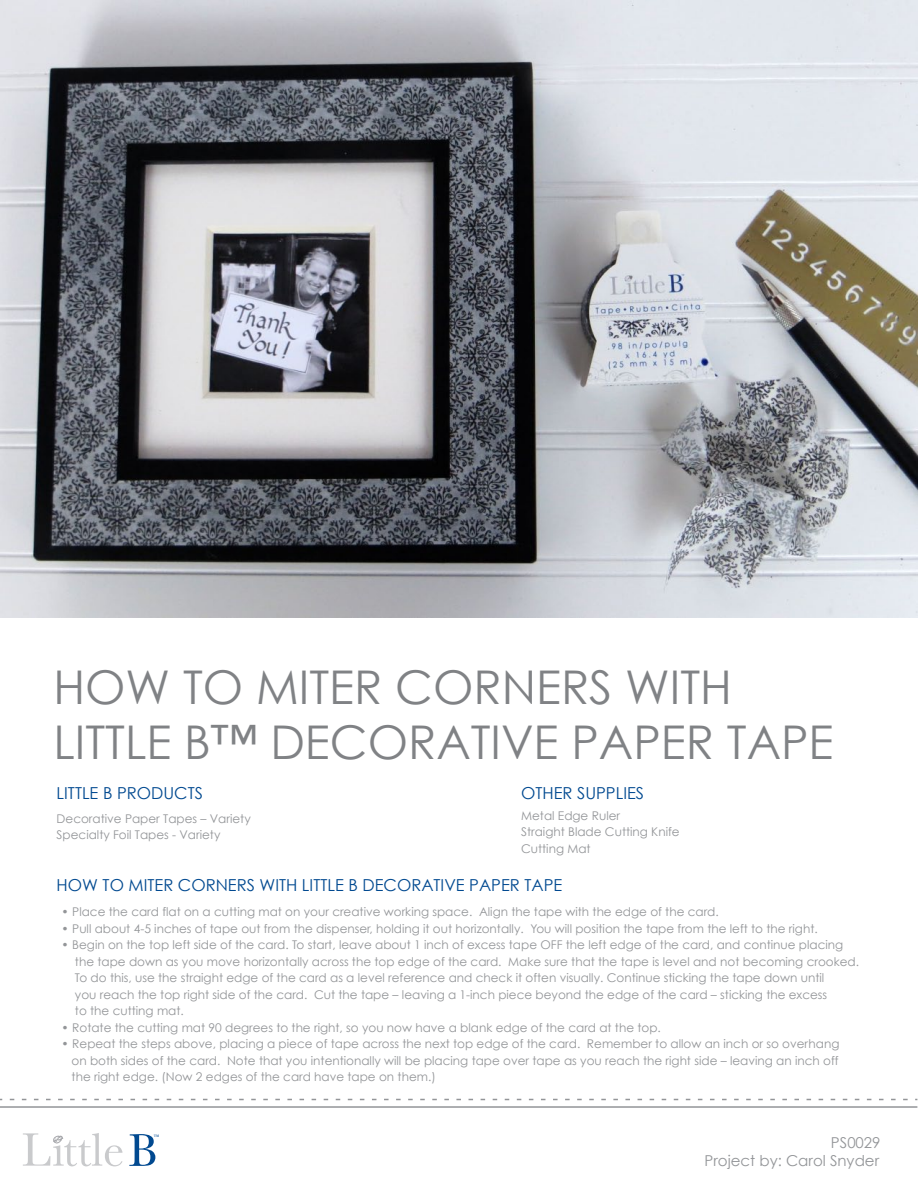
<style>
.page{position:relative;width:918px;height:1188px;background:#fff}
.page>*{position:absolute;margin:0;border:0;box-sizing:border-box;transform-origin:0 0}
.t1{font:46.5px/55.8px "Century Gothic";color:#808285}
.t2{font:16.5px "Century Gothic";color:#014990}
.t3{font:15px/18px "Century Gothic";color:#939598;text-align:right}
.t4{font:12px/16.5px "Century Gothic";color:#939598}
.t5{font:6.6px "Times";color:#014990}
</style>
<div class="page">
<svg style="left:129px;top:1134px;width:26px;height:32px"></svg>
<svg style="left:23px;top:1133px;width:99px;height:33px"></svg>
<svg style="left:10px;top:1099px;width:907px;height:1px"></svg>
<hr style="left:0;top:1106px;width:917px;height:2px;background:#939598">
<img style="left:0;top:0;width:918px;height:618px">
<h1 class="t1" style="left:53px;top:658px;width:782px">HOW TO MITER CORNERS WITH<br>LITTLE B™ DECORATIVE PAPER TAPE</h1>
<h2 class="t2" style="left:57px;top:783px;width:148px">LITTLE B PRODUCTS</h2>
<h2 class="t2" style="left:521px;top:783px;width:125px">OTHER SUPPLIES</h2>
<p class="t4" style="left:57px;top:810px;width:196px">Decorative Paper Tapes – Variety<br>Specialty Foil Tapes - Variety</p>
<p class="t4" style="left:521px;top:807px;width:160px">Metal Edge Ruler<br>Straight Blade Cutting Knife<br>Cutting Mat</p>
<h2 class="t2" style="left:57px;top:875px;width:507px">HOW TO MITER CORNERS WITH LITTLE B DECORATIVE PAPER TAPE</h2>
<p class="t4" style="left:62px;top:904px;width:659px">• Place the card flat on a cutting mat on your creative working space. Align the tape with the edge of the card.</p>
<p class="t4" style="left:62px;top:920px;width:758px">• Pull about 4-5 inches of tape out from the dispenser, holding it out horizontally. You will position the tape from the left to the right.</p>
<p class="t4" style="left:75px;top:937px;width:786px;text-indent:-13px">• Begin on the top left side of the card. To start, leave about 1 inch of excess tape OFF the left edge of the card, and continue placing the tape down as you move horizontally across the top edge of the card. Make sure that the tape is level and not becoming crooked.<br>To do this, use the straight edge of the card as a level reference and check it often visually. Continue sticking the tape down until<br>you reach the top right side of the card. Cut the tape – leaving a 1-inch piece beyond the edge of the card – sticking the excess<br>to the cutting mat.</p>
<p class="t4" style="left:62px;top:1019px;width:601px">• Rotate the cutting mat 90 degrees to the right, so you now have a blank edge of the card at the top.</p>
<p class="t4" style="left:72px;top:1036px;width:769px;text-align:justify;text-indent:-10px">• Repeat the steps above, placing a piece of tape across the next top edge of the card. Remember to allow an inch or so overhang on both sides of the card. Note that you intentionally will be placing tape over tape as you reach the right side – leaving an inch off the right edge. (Now 2 edges of the card have tape on them.)</p>
<p class="t5" style="left:154px;top:1130px;width:8px">™</p>
<p class="t3" style="left:705px;top:1134px;width:177px">PS0029<br>Project by: Carol Snyder</p>
</div>
